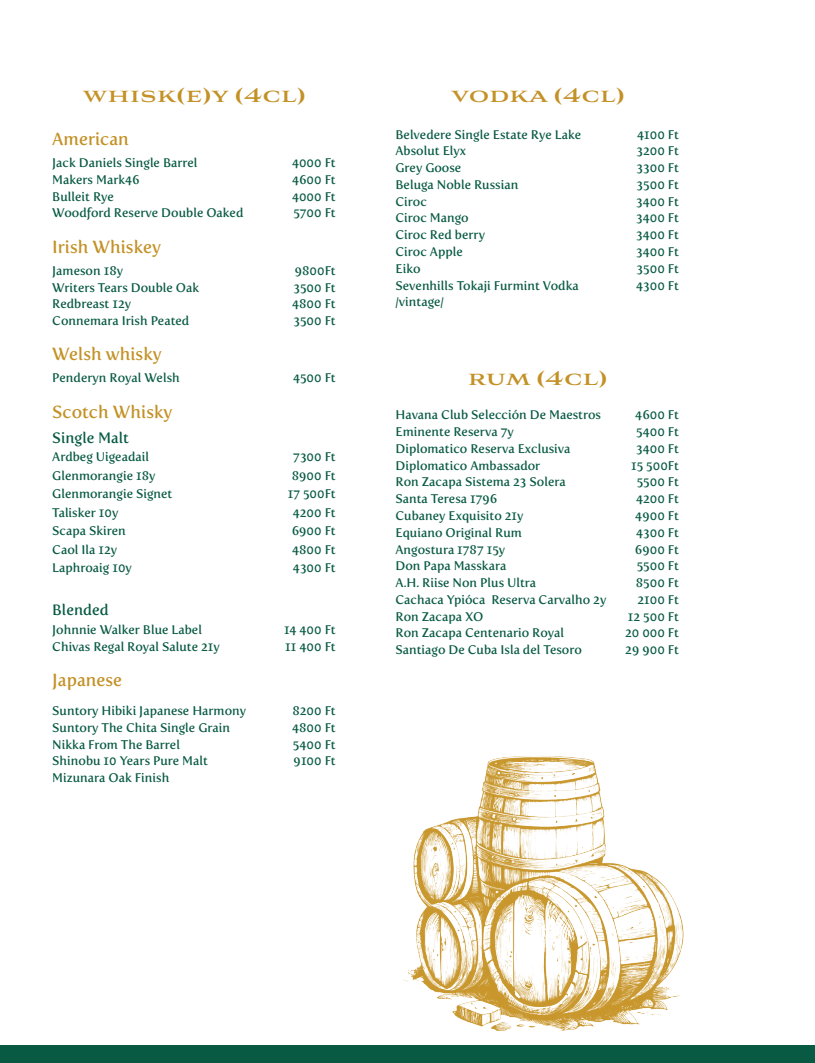
<style>
.page{position:relative;width:815px;height:1063px;background:#fff}
.page>*{position:absolute;margin:0;border:0;box-sizing:border-box;transform-origin:0 0}
.t1{font:700 25px "Aviano";color:#c39126}
.t2{font:17.5px "Fertigo Pro";color:#c39126}
.t3{font:15px "Fertigo Pro";color:#085a43}
.t4{font:12.5px "Fertigo Pro";color:#085a43}
</style>
<div class="page">
<div style="left:0;top:1045px;width:815px;height:18px;background:#085a43"></div>
<img style="left:403px;top:755px;width:281px;height:276px">
<h1 class="t1" style="left:83px;top:82px;width:225px">whisk(e)y (4cl)</h1>
<h2 class="t2" style="left:52px;top:129px;width:78px">American</h2>
<p class="t4" style="left:52px;top:156px;width:147px">Jack Daniels Single Barrel</p>
<p class="t4" style="left:292px;top:156px;width:45px">4000 Ft</p>
<p class="t4" style="left:52px;top:172px;width:89px">Makers Mark46</p>
<p class="t4" style="left:292px;top:172px;width:45px">4600 Ft</p>
<p class="t4" style="left:52px;top:189px;width:63px">Bulleit Rye</p>
<p class="t4" style="left:292px;top:189px;width:45px">4000 Ft</p>
<p class="t4" style="left:52px;top:206px;width:193px">Woodford Reserve Double Oaked</p>
<p class="t4" style="left:293px;top:206px;width:44px">5700 Ft</p>
<h2 class="t2" style="left:52px;top:236px;width:110px">Irish Whiskey</h2>
<p class="t4" style="left:52px;top:263px;width:72px">Jameson 18y</p>
<p class="t4" style="left:295px;top:263px;width:42px">9800Ft</p>
<p class="t4" style="left:52px;top:280px;width:148px">Writers Tears Double Oak</p>
<p class="t4" style="left:293px;top:280px;width:44px">3500 Ft</p>
<p class="t4" style="left:52px;top:297px;width:80px">Redbreast 12y</p>
<p class="t4" style="left:292px;top:297px;width:45px">4800 Ft</p>
<p class="t4" style="left:52px;top:313px;width:139px">Connemara Irish Peated</p>
<p class="t4" style="left:293px;top:313px;width:44px">3500 Ft</p>
<h2 class="t2" style="left:52px;top:344px;width:111px">Welsh whisky</h2>
<p class="t4" style="left:52px;top:371px;width:129px">Penderyn Royal Welsh</p>
<p class="t4" style="left:293px;top:371px;width:44px">4500 Ft</p>
<h2 class="t2" style="left:52px;top:401px;width:122px">Scotch Whisky</h2>
<p class="t3" style="left:52px;top:429px;width:78px">Single Malt</p>
<p class="t4" style="left:52px;top:449px;width:98px">Ardbeg Uigeadail</p>
<p class="t4" style="left:293px;top:449px;width:44px">7300 Ft</p>
<p class="t4" style="left:52px;top:468px;width:105px">Glenmorangie 18y</p>
<p class="t4" style="left:292px;top:468px;width:45px">8900 Ft</p>
<p class="t4" style="left:52px;top:487px;width:122px">Glenmorangie Signet</p>
<p class="t4" style="left:288px;top:487px;width:50px">17 500Ft</p>
<p class="t4" style="left:52px;top:505px;width:68px">Talisker 10y</p>
<p class="t4" style="left:293px;top:505px;width:44px">4200 Ft</p>
<p class="t4" style="left:52px;top:524px;width:75px">Scapa Skiren</p>
<p class="t4" style="left:292px;top:524px;width:46px">6900 Ft</p>
<p class="t4" style="left:52px;top:542px;width:66px">Caol Ila 12y</p>
<p class="t4" style="left:292px;top:542px;width:45px">4800 Ft</p>
<p class="t4" style="left:52px;top:561px;width:81px">Laphroaig 10y</p>
<p class="t4" style="left:293px;top:561px;width:44px">4300 Ft</p>
<p class="t3" style="left:52px;top:601px;width:58px">Blended</p>
<p class="t4" style="left:52px;top:622px;width:151px">Johnnie Walker Blue Label</p>
<p class="t4" style="left:284px;top:622px;width:53px">14 400 Ft</p>
<p class="t4" style="left:52px;top:639px;width:169px">Chivas Regal Royal Salute 21y</p>
<p class="t4" style="left:285px;top:639px;width:52px">11 400 Ft</p>
<h2 class="t2" style="left:52px;top:670px;width:72px">Japanese</h2>
<p class="t4" style="left:52px;top:703px;width:195px">Suntory Hibiki Japanese Harmony</p>
<p class="t4" style="left:292px;top:703px;width:45px">8200 Ft</p>
<p class="t4" style="left:52px;top:720px;width:179px">Suntory The Chita Single Grain</p>
<p class="t4" style="left:292px;top:720px;width:45px">4800 Ft</p>
<p class="t4" style="left:52px;top:737px;width:129px">Nikka From The Barrel</p>
<p class="t4" style="left:293px;top:737px;width:44px">5400 Ft</p>
<p class="t4" style="left:52px;top:754px;width:157px">Shinobu 10 Years Pure Malt</p>
<p class="t4" style="left:294px;top:754px;width:44px">9100 Ft</p>
<p class="t4" style="left:52px;top:771px;width:119px">Mizunara Oak Finish</p>
<h1 class="t1" style="left:451px;top:82px;width:175px">vodka (4cl)</h1>
<p class="t4" style="left:395px;top:127px;width:187px">Belvedere Single Estate Rye Lake</p>
<p class="t4" style="left:637px;top:127px;width:43px">4100 Ft</p>
<p class="t4" style="left:395px;top:144px;width:72px">Absolut Elyx</p>
<p class="t4" style="left:636px;top:144px;width:44px">3200 Ft</p>
<p class="t4" style="left:395px;top:160px;width:67px">Grey Goose</p>
<p class="t4" style="left:637px;top:160px;width:44px">3300 Ft</p>
<p class="t4" style="left:395px;top:177px;width:124px">Beluga Noble Russian</p>
<p class="t4" style="left:637px;top:177px;width:44px">3500 Ft</p>
<p class="t4" style="left:395px;top:194px;width:33px">Ciroc</p>
<p class="t4" style="left:636px;top:194px;width:44px">3400 Ft</p>
<p class="t4" style="left:395px;top:211px;width:75px">Ciroc Mango</p>
<p class="t4" style="left:636px;top:211px;width:44px">3400 Ft</p>
<p class="t4" style="left:395px;top:228px;width:91px">Ciroc Red berry</p>
<p class="t4" style="left:636px;top:228px;width:44px">3400 Ft</p>
<p class="t4" style="left:395px;top:244px;width:69px">Ciroc Apple</p>
<p class="t4" style="left:636px;top:244px;width:44px">3400 Ft</p>
<p class="t4" style="left:395px;top:261px;width:27px">Eiko</p>
<p class="t4" style="left:637px;top:261px;width:44px">3500 Ft</p>
<p class="t4" style="left:395px;top:278px;width:185px">Sevenhills Tokaji Furmint Vodka</p>
<p class="t4" style="left:636px;top:278px;width:44px">4300 Ft</p>
<p class="t4" style="left:395px;top:295px;width:50px">/vintage/</p>
<h1 class="t1" style="left:468px;top:366px;width:141px">rum (4cl)</h1>
<p class="t4" style="left:395px;top:408px;width:207px">Havana Club Selección De Maestros</p>
<p class="t4" style="left:635px;top:408px;width:45px">4600 Ft</p>
<p class="t4" style="left:395px;top:424px;width:120px">Eminente Reserva 7y</p>
<p class="t4" style="left:636px;top:424px;width:44px">5400 Ft</p>
<p class="t4" style="left:395px;top:441px;width:177px">Diplomatico Reserva Exclusiva</p>
<p class="t4" style="left:636px;top:441px;width:44px">3400 Ft</p>
<p class="t4" style="left:395px;top:458px;width:146px">Diplomatico Ambassador</p>
<p class="t4" style="left:631px;top:458px;width:49px">15 500Ft</p>
<p class="t4" style="left:395px;top:475px;width:172px">Ron Zacapa Sistema 23 Solera</p>
<p class="t4" style="left:637px;top:475px;width:44px">5500 Ft</p>
<p class="t4" style="left:395px;top:492px;width:103px">Santa Teresa 1796</p>
<p class="t4" style="left:636px;top:492px;width:44px">4200 Ft</p>
<p class="t4" style="left:395px;top:508px;width:130px">Cubaney Exquisito 21y</p>
<p class="t4" style="left:635px;top:508px;width:45px">4900 Ft</p>
<p class="t4" style="left:395px;top:525px;width:128px">Equiano Original Rum</p>
<p class="t4" style="left:636px;top:525px;width:44px">4300 Ft</p>
<p class="t4" style="left:395px;top:542px;width:111px">Angostura 1787 15y</p>
<p class="t4" style="left:635px;top:542px;width:46px">6900 Ft</p>
<p class="t4" style="left:395px;top:559px;width:112px">Don Papa Masskara</p>
<p class="t4" style="left:637px;top:559px;width:44px">5500 Ft</p>
<p class="t4" style="left:395px;top:575px;width:142px">A.H. Riise Non Plus Ultra</p>
<p class="t4" style="left:636px;top:575px;width:45px">8500 Ft</p>
<p class="t4" style="left:395px;top:592px;width:212px">Cachaca Ypióca Reserva Carvalho 2y</p>
<p class="t4" style="left:637px;top:592px;width:43px">2100 Ft</p>
<p class="t4" style="left:395px;top:609px;width:90px">Ron Zacapa XO</p>
<p class="t4" style="left:628px;top:609px;width:53px">12 500 Ft</p>
<p class="t4" style="left:395px;top:626px;width:170px">Ron Zacapa Centenario Royal</p>
<p class="t4" style="left:625px;top:626px;width:55px">20 000 Ft</p>
<p class="t4" style="left:395px;top:643px;width:188px">Santiago De Cuba Isla del Tesoro</p>
<p class="t4" style="left:625px;top:643px;width:55px">29 900 Ft</p>
</div>
